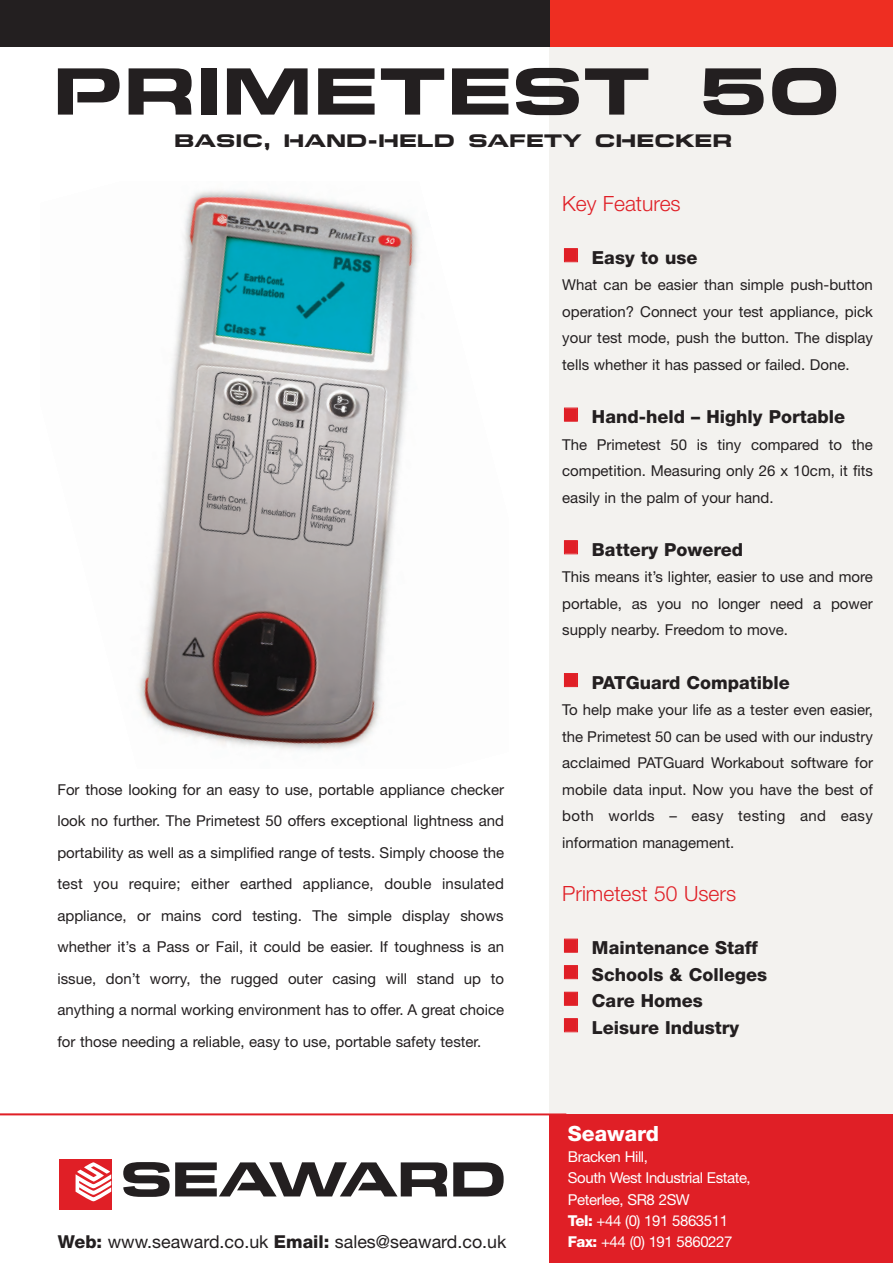
<style>
.page{position:relative;width:893px;height:1263px;background:#fff}
.page>*{position:absolute;margin:0;border:0;box-sizing:border-box;transform-origin:0 0}
.t1{font:66px "Seaward";color:#231f20}
.t2{font:300 21px "Helvetica Neue";color:#e01f26}
.t3{font:800 21px "Helvetica Neue";color:#fff}
.t4{font:800 18px "Helvetica Neue";color:#231f20}
.t5{font:18px "Seaward";color:#231f20}
.t6{font:17.85px "Helvetica Neue";color:#231f20}
.t7{font:15px/26.5px "Helvetica Neue";color:#231f20;text-align:justify}
.t8{font:15px/21.3px "Helvetica Neue";letter-spacing:-.03em;color:#fff}
.s1{color:#e01f26}
.s2{font-weight:800}
</style>
<div class="page">
<div style="left:549px;top:8px;width:344px;height:1246px;background:#f3f2ef"></div>
<img style="left:138px;top:190px;width:280px;height:560px">
<div style="left:549px;top:1114px;width:344px;height:149px;background:#e01f26"></div>
<div style="left:59px;top:1159px;width:52px;height:51px;background:#e01f26"></div>
<svg style="left:76px;top:1162px;width:35px;height:39px"></svg>
<svg style="left:123px;top:1162px;width:324px;height:35px"></svg>
<svg style="left:453px;top:1162px;width:51px;height:34px"></svg>
<div style="left:0;top:0;width:893px;height:47px;background:#ee2e22"></div>
<div style="left:0;top:0;width:550px;height:47px;background:#231f20"></div>
<hr style="left:0;top:1113px;width:566px;height:2px;background:#e01f26">
<h1 class="t1" style="left:53px;top:53px;width:789px">PRIMETEST 50</h1>
<p class="t5" style="left:174px;top:130px;width:559px">BASIC, HAND-HELD SAFETY CHECKER</p>
<p class="t7" style="left:57px;top:775px;width:448px;line-height:31.5px">For those looking for an easy to use, portable appliance checker look no further. The Primetest 50 offers exceptional lightness and portability as well as a simplified range of tests. Simply choose the test you require; either earthed appliance, double insulated appliance, or mains cord testing. The simple display shows whether it’s a Pass or Fail, it could be easier. If toughness is an issue, don’t worry, the rugged outer casing will stand up to anything a normal working environment has to offer. A great choice for those needing a reliable, easy to use, portable safety tester.</p>
<h2 class="t2" style="left:562px;top:190px;width:120px">Key Features</h2>
<p class="t4" style="left:563px;top:251px;width:136px"><span class="s1">■</span> Easy to use</p>
<p class="t7" style="left:562px;top:273px;width:312px">What can be easier than simple push-button operation? Connect your test appliance, pick your test mode, push the button. The display tells whether it has passed or failed. Done.</p>
<p class="t4" style="left:563px;top:410px;width:284px"><span class="s1">■</span> Hand-held – Highly Portable</p>
<p class="t7" style="left:562px;top:432px;width:312px">The Primetest 50 is tiny compared to the competition. Measuring only 26 x 10cm, it fits easily in the palm of your hand.</p>
<p class="t4" style="left:563px;top:543px;width:182px"><span class="s1">■</span> Battery Powered</p>
<p class="t7" style="left:562px;top:565px;width:312px">This means it’s lighter, easier to use and more portable, as you no longer need a power supply nearby. Freedom to move.</p>
<p class="t4" style="left:563px;top:676px;width:229px"><span class="s1">■</span> PATGuard Compatible</p>
<p class="t7" style="left:562px;top:698px;width:312px">To help make your life as a tester even easier, the Primetest 50 can be used with our industry acclaimed PATGuard Workabout software for mobile data input. Now you have the best of both worlds – easy testing and easy information management.</p>
<h2 class="t2" style="left:562px;top:881px;width:175px">Primetest 50 Users</h2>
<p class="t4" style="left:563px;top:941px;width:197px"><span class="s1">■</span> Maintenance Staff</p>
<p class="t4" style="left:563px;top:968px;width:206px"><span class="s1">■</span> Schools &amp; Colleges</p>
<p class="t4" style="left:563px;top:994px;width:142px"><span class="s1">■</span> Care Homes</p>
<p class="t4" style="left:563px;top:1021px;width:178px"><span class="s1">■</span> Leisure Industry</p>
<h2 class="t3" style="left:568px;top:1126px;width:93px">Seaward</h2>
<p class="t8" style="left:568px;top:1147px;width:184px">Bracken Hill,<br>South West Industrial Estate,<br>Peterlee, SR8 2SW<br><span class="s2">Tel:</span> +44 (0) 191 5863511</p>
<p class="t6" style="left:58px;top:1236px;width:450px"><span class="s2">Web:</span> www.seaward.co.uk <span class="s2">Email:</span> sales@seaward.co.uk</p>
<p class="t8" style="left:568px;top:1232px;width:166px"><span class="s2">Fax:</span> +44 (0) 191 5860227</p>
</div>
